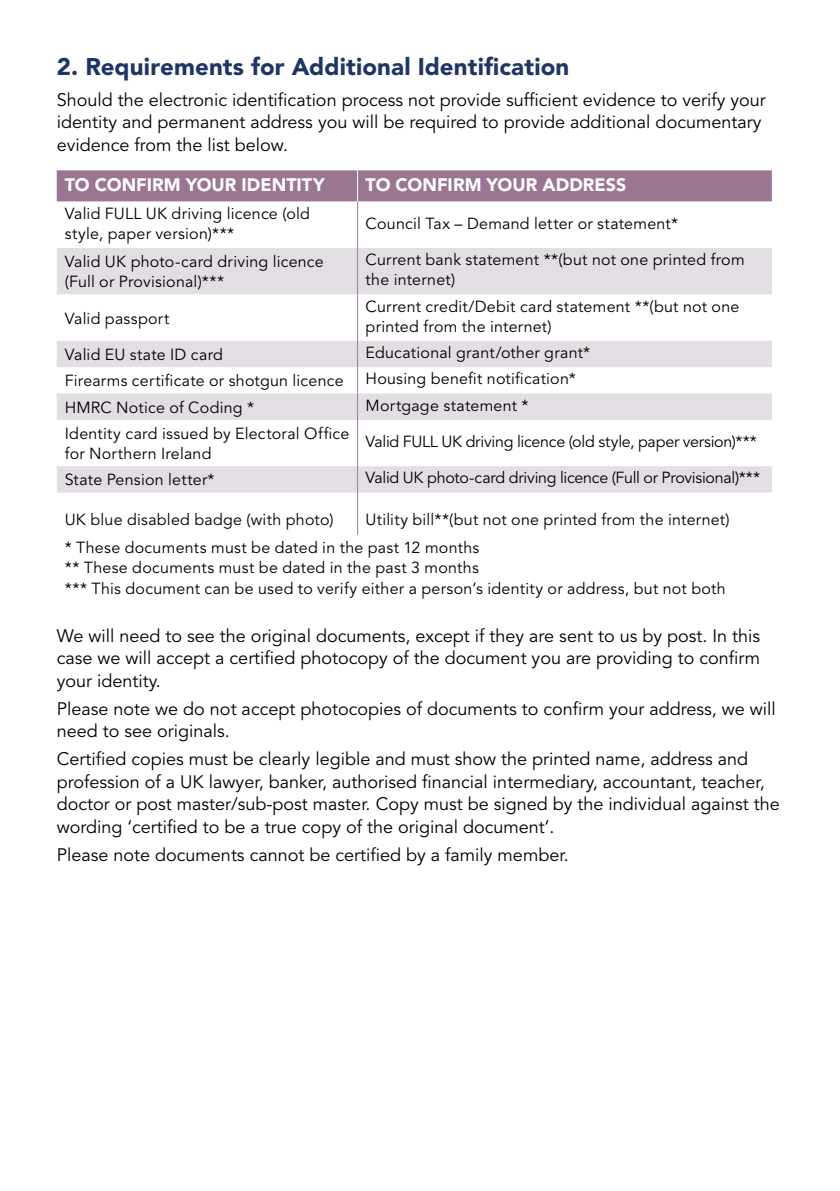
<style>
.page{position:relative;width:840px;height:1191px;background:#fff}
.page>*{position:absolute;margin:0;border:0;box-sizing:border-box;transform-origin:0 0}
.t1{font:900 24px "Avenir";letter-spacing:.005em;color:#1f3664}
.t2{font:18px/22.4px "Avenir";color:#000}
.t3{font:900 18px "Avenir";letter-spacing:.005em;color:#fff}
.t4{font:16px/20px "Avenir";letter-spacing:.015em;color:#000}
.t5{font:16px "Avenir";letter-spacing:-.015em;color:#000}
</style>
<div class="page">
<div style="left:57px;top:170px;width:714px;height:32px;background:#9b7692"></div>
<svg style="left:57px;top:248px;width:714px;height:244px;fill:#e5e0e5"></svg>
<hr style="left:357px;top:170px;width:1px;height:32px;background:#fff">
<hr style="left:357px;top:202px;width:1px;height:46px;background:#9a7ca2">
<hr style="left:357px;top:248px;width:1px;height:46px;background:#9a7ca2">
<hr style="left:357px;top:294px;width:1px;height:47px;background:#9a7ca2">
<svg style="left:357px;top:341px;width:1px;height:79px"></svg>
<hr style="left:357px;top:420px;width:1px;height:46px;background:#9a7ca2">
<svg style="left:357px;top:466px;width:1px;height:26px"></svg>
<hr style="left:357px;top:492px;width:1px;height:42px;background:#9a7ca2">
<h1 class="t1" style="left:57px;top:57px;width:514px">2. Requirements for Additional Identification</h1>
<p class="t2" style="left:57px;top:90px;width:710px">Should the electronic identification process not provide sufficient evidence to verify your identity and permanent address you will be required to provide additional documentary evidence from the list below.</p>
<p class="t3" style="left:65px;top:177px;width:261px">TO CONFIRM YOUR IDENTITY</p>
<p class="t3" style="left:365px;top:177px;width:262px">TO CONFIRM YOUR ADDRESS</p>
<p class="t4" style="left:65px;top:205px;width:246px">Valid FULL UK driving licence (old style, paper version)***</p>
<p class="t4" style="left:365px;top:215px;width:314px">Council Tax – Demand letter or statement*</p>
<p class="t4" style="left:65px;top:253px;width:260px">Valid UK photo-card driving licence (Full or Provisional)***</p>
<p class="t4" style="left:365px;top:251px;width:380px">Current bank statement **(but not one printed from the internet)</p>
<p class="t4" style="left:65px;top:310px;width:106px">Valid passport</p>
<p class="t4" style="left:365px;top:298px;width:375px">Current credit/Debit card statement **(but not one printed from the internet)</p>
<p class="t4" style="left:65px;top:346px;width:160px">Valid EU state ID card</p>
<p class="t4" style="left:365px;top:344px;width:226px">Educational grant/other grant*</p>
<p class="t4" style="left:65px;top:372px;width:280px">Firearms certificate or shotgun licence</p>
<p class="t4" style="left:365px;top:370px;width:212px">Housing benefit notification*</p>
<p class="t4" style="left:65px;top:399px;width:191px">HMRC Notice of Coding *</p>
<p class="t4" style="left:365px;top:397px;width:164px">Mortgage statement *</p>
<p class="t4" style="left:65px;top:425px;width:286px">Identity card issued by Electoral Office for Northern Ireland</p>
<p class="t5" style="left:365px;top:435px;width:392px">Valid FULL UK driving licence (old style, paper version)***</p>
<p class="t4" style="left:65px;top:471px;width:151px">State Pension letter*</p>
<p class="t5" style="left:365px;top:471px;width:396px">Valid UK photo-card driving licence (Full or Provisional)***</p>
<p class="t4" style="left:65px;top:511px;width:270px">UK blue disabled badge (with photo)</p>
<p class="t4" style="left:65px;top:507px;width:666px;line-height:28px;text-indent:300px">Utility bill**(but not one printed from the internet) * These documents must be dated in the past 12 months</p>
<p class="t4" style="left:65px;top:559px;width:662px">** These documents must be dated in the past 3 months<br>*** This document can be used to verify either a person’s identity or address, but not both</p>
<p class="t2" style="left:57px;top:626px;width:704px;text-align:justify">We will need to see the original documents, except if they are sent to us by post. In this case we will accept a certified photocopy of the document you are providing to confirm your identity.</p>
<p class="t2" style="left:57px;top:699px;width:720px">Please note we do not accept photocopies of documents to confirm your address, we will need to see originals.</p>
<p class="t2" style="left:57px;top:750px;width:724px">Certified copies must be clearly legible and must show the printed name, address and profession of a UK lawyer, banker, authorised financial intermediary, accountant, teacher, doctor or post master/sub-post master. Copy must be signed by the individual against the wording ‘certified to be a true copy of the original document’.</p>
<p class="t2" style="left:57px;top:845px;width:513px">Please note documents cannot be certified by a family member.</p>
</div>
